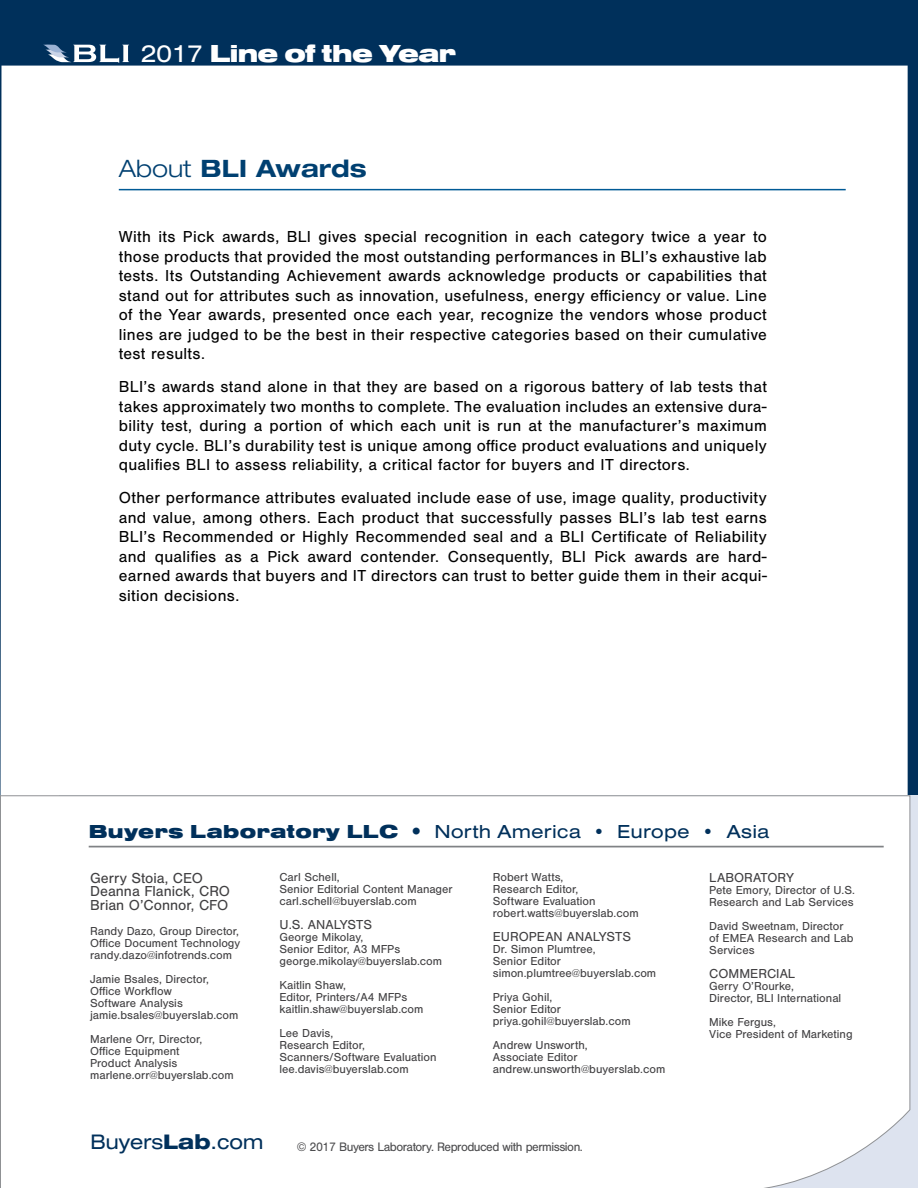
<style>
.page{position:relative;width:918px;height:1188px;background:#00305b}
.page>*{position:absolute;margin:0;border:0;box-sizing:border-box;transform-origin:0 0}
.t1{font:900 25.5px "Nimbus San Ext";letter-spacing:-.03em;color:#fff}
.t2{font:700 expanded 24px "Helvetica Neue";color:#004071}
.t3{font:expanded 20.25px "Helvetica Neue";color:#00305b}
.t4{font:19.5px "Nimbus San Ext";color:#00305b}
.t5{font:16.5px/19.5px "Nimbus San";letter-spacing:.02em;color:#000;text-align:justify}
.t6{font:15px/13.5px "Nimbus San";color:#414042}
.t7{font:13.5px "Nimbus San";color:#414042}
.t8{font:12.75px "Nimbus San";letter-spacing:-.04em;color:#4d4d4f}
.t9{font:12px/12px "Nimbus San";color:#414042}
.s1{font-weight:400}
.s2{font-weight:300}
.s3{font-weight:900}
.s4{font-family:"Helvetica Neue";font-stretch:expanded}
.s5{font-weight:800}
</style>
<div class="page">
<div style="left:0;top:66px;width:908px;height:729px;background:#fff"></div>
<div style="left:0;top:795px;width:911px;height:393px;background:#fff"></div>
<hr style="left:89px;top:846px;width:795px;height:1px;background:#808285">
<svg style="left:43px;top:44px;width:86px;height:19px"></svg>
<hr style="left:119px;top:189px;width:727px;height:1px;background:#005a96">
<div style="left:297px;top:1113px;width:378px;height:67px;background:#fff"></div>
<h1 class="t1" style="left:141px;top:40px;width:317px"><span class="s1">2017</span> Line of the Year</h1>
<h2 class="t2" style="left:119px;top:153px;width:250px"><span class="s2">About</span> BLI Awards</h2>
<p class="t5" style="left:119px;top:227px;width:650px">With its Pick awards, BLI gives special recognition in each category twice a year to those products that provided the most outstanding performances in BLI’s exhaustive lab tests. Its Outstanding Achievement awards acknowledge products or capabilities that stand out for attributes such as innovation, usefulness, energy efficiency or value. Line of the Year awards, presented once each year, recognize the vendors whose product lines are judged to be the best in their respective categories based on their cumulative test results.</p>
<p class="t5" style="left:119px;top:377px;width:650px">BLI’s awards stand alone in that they are based on a rigorous battery of lab tests that takes approximately two months to complete. The evaluation includes an extensive dura&shy;bility test, during a portion of which each unit is run at the manufacturer’s maximum duty cycle. BLI’s durability test is unique among office product evaluations and uniquely qualifies BLI to assess reliability, a critical factor for buyers and IT directors.</p>
<p class="t5" style="left:119px;top:488px;width:650px">Other performance attributes evaluated include ease of use, image quality, productivity and value, among others. Each product that successfully passes BLI’s lab test earns BLI’s Recommended or Highly Recommended seal and a BLI Certificate of Reliability and qualifies as a Pick award contender. Consequently, BLI Pick awards are hard&shy;earned awards that buyers and IT directors can trust to better guide them in their acqui&shy;sition decisions.</p>
<p class="t4" style="left:89px;top:820px;width:682px"><span class="s3">Buyers Laboratory LLC</span> <span class="s4">•</span> North America • Europe • Asia</p>
<p class="t6" style="left:90px;top:871px;width:142px">Gerry Stoia, CEO<br>Deanna Flanick, CRO<br>Brian O’Connor, CFO</p>
<p class="t9" style="left:90px;top:925px;width:152px;text-align:justify">Randy Dazo, Group Director, Office Document Technology randy.dazo@infotrends.com</p>
<p class="t9" style="left:90px;top:973px;width:150px">Jamie Bsales, Director,<br>Office Workflow<br>Software Analysis jamie.bsales@buyerslab.com</p>
<p class="t9" style="left:90px;top:1033px;width:145px">Marlene Orr, Director,<br>Office Equipment<br>Product Analysis marlene.orr@buyerslab.com</p>
<p class="t9" style="left:279px;top:871px;width:175px">Carl Schell,<br>Senior Editorial Content Manager carl.schell@buyerslab.com</p>
<p class="t7" style="left:280px;top:917px;width:94px">U.S. ANALYSTS</p>
<p class="t9" style="left:280px;top:931px;width:164px">George Mikolay,<br>Senior Editor, A3 MFPs george.mikolay@buyerslab.com</p>
<p class="t9" style="left:280px;top:979px;width:145px">Kaitlin Shaw,<br>Editor, Printers/A4 MFPs kaitlin.shaw@buyerslab.com</p>
<p class="t9" style="left:280px;top:1027px;width:159px">Lee Davis,<br>Research Editor,<br>Scanners/Software Evaluation lee.davis@buyerslab.com</p>
<p class="t9" style="left:493px;top:871px;width:147px">Robert Watts,<br>Research Editor,<br>Software Evaluation robert.watts@buyerslab.com</p>
<p class="t7" style="left:493px;top:929px;width:140px">EUROPEAN ANALYSTS</p>
<p class="t9" style="left:493px;top:943px;width:165px">Dr. Simon Plumtree,<br>Senior Editor simon.plumtree@buyerslab.com</p>
<p class="t9" style="left:493px;top:991px;width:139px">Priya Gohil,<br>Senior Editor priya.gohil@buyerslab.com</p>
<p class="t9" style="left:493px;top:1039px;width:174px">Andrew Unsworth,<br>Associate Editor andrew.unsworth@buyerslab.com</p>
<p class="t3" style="left:90px;top:1130px;width:174px">Buyers<span class="s5">Lab</span>.com</p>
<p class="t8" style="left:297px;top:1140px;width:288px">© 2017 Buyers Laboratory. Reproduced with permission.</p>
<p class="t7" style="left:709px;top:870px;width:86px">LABORATORY</p>
<p class="t9" style="left:709px;top:884px;width:147px">Pete Emory, Director of U.S.<br>Research and Lab Services</p>
<p class="t9" style="left:709px;top:920px;width:146px">David Sweetnam, Director of EMEA Research and Lab<br>Services</p>
<p class="t7" style="left:709px;top:966px;width:88px">COMMERCIAL</p>
<p class="t9" style="left:709px;top:980px;width:134px">Gerry O’Rourke,<br>Director, BLI International</p>
<p class="t9" style="left:709px;top:1016px;width:145px">Mike Fergus,<br>Vice President of Marketing</p>
</div>
